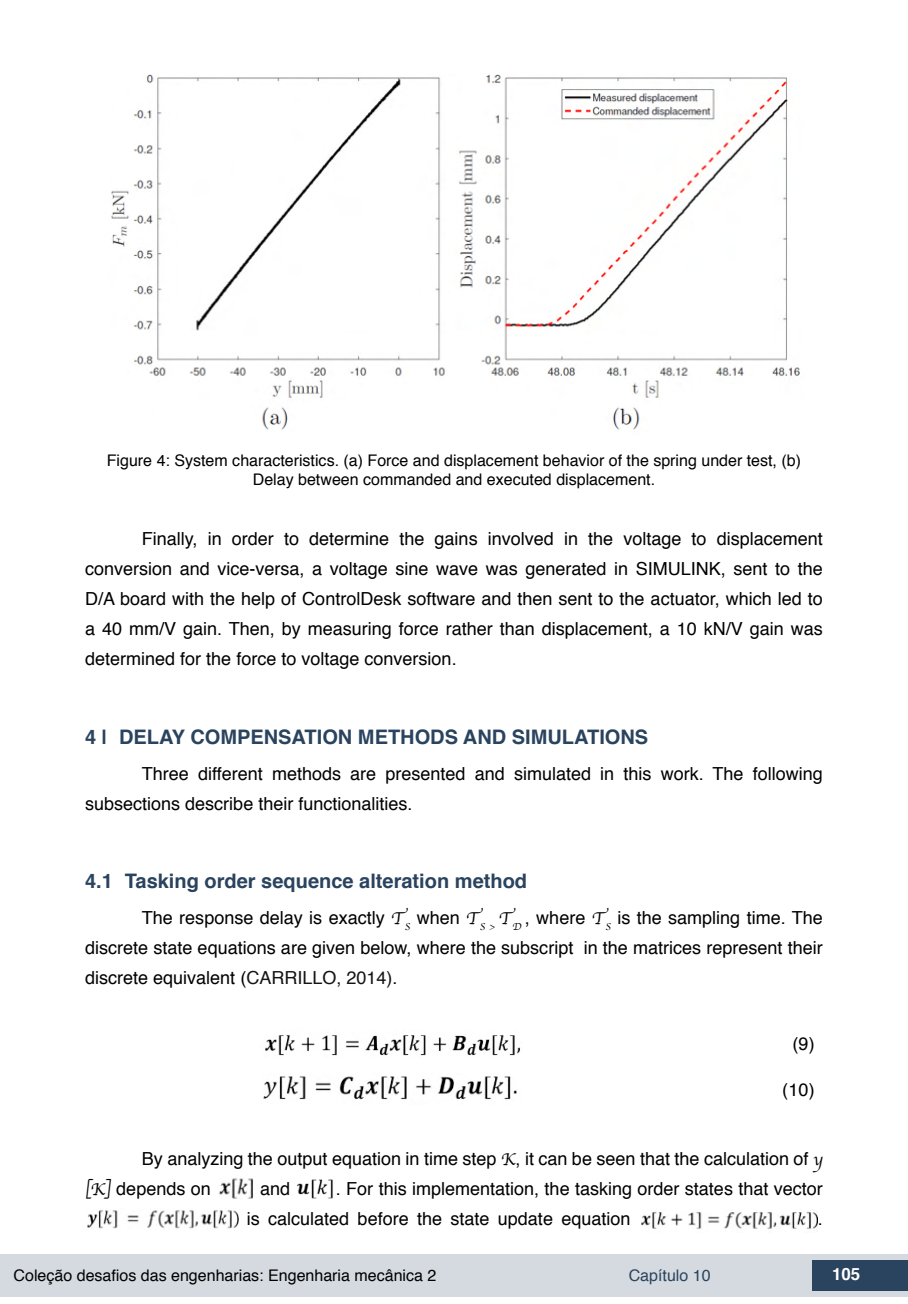
<style>
.page{position:relative;width:908px;height:1304px;background:#fff}
.page>*{position:absolute;margin:0;border:0;box-sizing:border-box;transform-origin:0 0}
.t1{font:700 20px "Helvetica";color:#2a435e}
.txt{font:18px/30px "Helvetica";color:#000}
.t2{font:700 16.8px "Helvetica";color:#fff}
.imagens_graf_tab{font:16px/19.2px "Helvetica";color:#000;text-align:center}
.t3{font:16px "Helvetica";color:#2a435e}
.s1{font-family:"Apple Chancery"}
.s2{color:#141414}
</style>
<div class="page">
<div style="left:0;top:1254px;width:906px;height:43px;background:#d4dadf"></div>
<div style="left:812px;top:1261px;width:95px;height:30px;background:#2a435e"></div>
<img style="left:111px;top:74px;width:689px;height:356px">
<img style="left:265px;top:1035px;width:255px;height:21px">
<img style="left:263px;top:1076px;width:254px;height:24px">
<img style="left:219px;top:1178px;width:34px;height:21px">
<img style="left:297px;top:1179px;width:36px;height:20px">
<img style="left:87px;top:1210px;width:151px;height:19px">
<img style="left:641px;top:1212px;width:176px;height:17px">
<p class="imagens_graf_tab" style="left:107px;top:451px;width:695px">Figure 4: System characteristics. (a) Force and displacement behavior of the spring under test, (b)<br>Delay between commanded and executed displacement.</p>
<p class="txt" style="left:85px;top:524px;width:739px;text-align:justify;text-indent:57px">Finally, in order to determine the gains involved in the voltage to displacement conversion and vice-versa, a voltage sine wave was generated in SIMULINK, sent to the D/A board with the help of ControlDesk software and then sent to the actuator, which led to a 40 mm/V gain. Then, by measuring force rather than displacement, a 10 kN/V gain was determined for the force to voltage conversion.</p>
<p class="t1" style="left:85px;top:721px;width:564px">4 | DELAY COMPENSATION METHODS AND SIMULATIONS</p>
<p class="txt" style="left:85px;top:759px;width:738px;text-indent:57px">Three different methods are presented and simulated in this work. The following subsections describe their functionalities.</p>
<p class="t1" style="left:85px;top:865px;width:443px">4.1 Tasking order sequence alteration method</p>
<p class="txt" style="left:85px;top:903px;width:739px;text-align:justify;text-indent:57px">The response delay is exactly <span class="s1">T</span><sub>S</sub> when <span class="s1">T</span><sub>S</sub> <sub>&gt;</sub> <span class="s1">T</span><sub>D</sub> , where <span class="s1">T</span><sub>S</sub> is the sampling time. The discrete state equations are given below, where the subscript in the matrices represent their discrete equivalent (<span class="s2">CARRILLO, 2014)</span>.</p>
<p class="txt" style="left:792px;top:1030px;width:24px">(9)</p>
<p class="txt" style="left:781px;top:1075px;width:34px">(10)</p>
<p class="txt" style="left:85px;top:1144px;width:739px;text-indent:57px">By analyzing the output equation in time step <span class="s1">K</span>, it can be seen that the calculation of <span class="s1">y [K]</span> depends on</p>
<p class="txt" style="left:247px;top:1174px;width:577px;text-indent:89px">. For this implementation, the tasking order states that vector is calculated before the state update equation</p>
<p class="txt" style="left:260px;top:1174px;width:32px">and</p>
<p class="txt" style="left:817px;top:1204px;width:7px">.</p>
<p class="imagens_graf_tab" style="left:14px;top:1266px;width:424px">Coleção desafios das engenharias: Engenharia mecânica 2</p>
<p class="t3" style="left:628px;top:1263px;width:83px">Capítulo 10</p>
<p class="t2" style="left:831px;top:1261px;width:30px">105</p>
</div>
